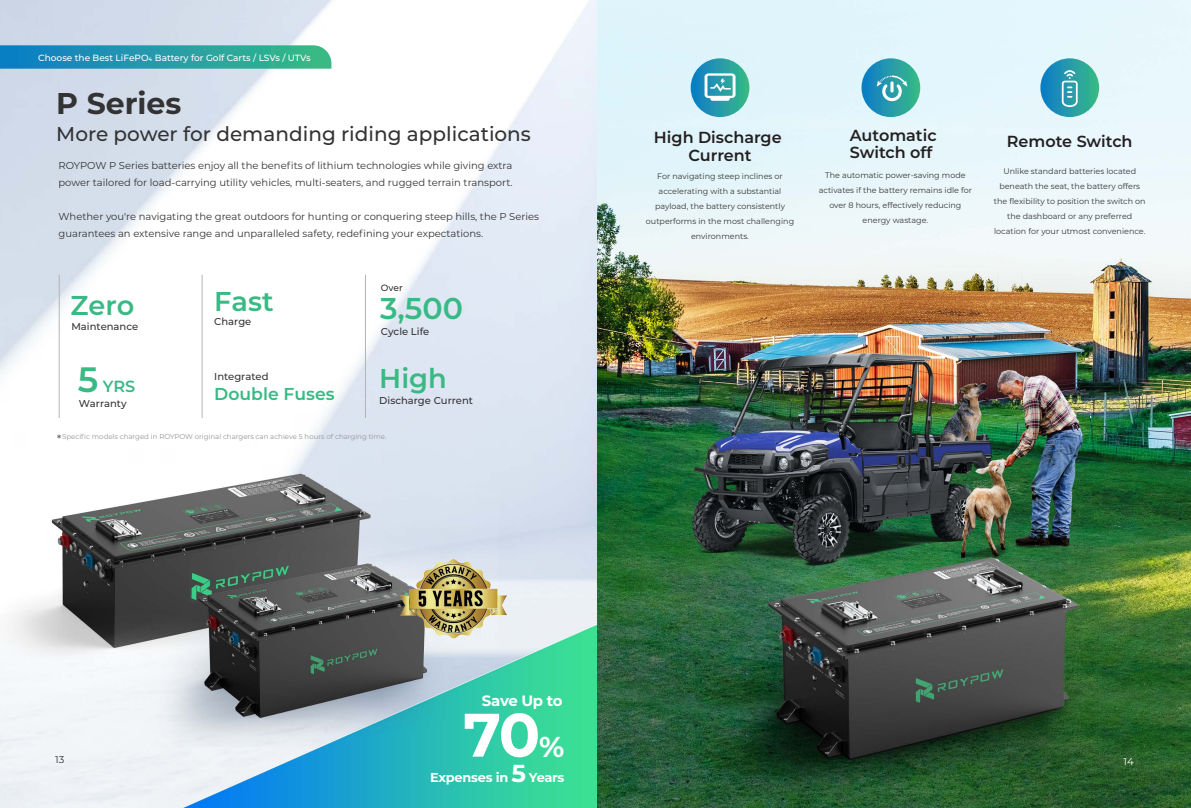
<style>
.page{position:relative;width:1191px;height:808px;background:#fff}
.page>*{position:absolute;margin:0;border:0;box-sizing:border-box;transform-origin:0 0}
.t1{font:700 61.2px "Montserrat";color:#fff}
.t2{font:600 30.1px "Montserrat";color:#39b984}
.t3{font:700 30px "Montserrat";color:#333334}
.t4{font:600 27.2px "Montserrat";color:#39b984}
.t5{font:500 20px "Montserrat";color:#333334}
.t6{font:600 17.2px "Montserrat";color:#39b984}
.t7{font:600 16.1px "Montserrat";color:#39b984}
.t8{font:600 16px/17.2px "Montserrat";color:#231f20;text-align:center}
.t9{font:700 14.9px "Montserrat";letter-spacing:-.03em;color:#fff}
.t10{font:700 12.9px "Montserrat";letter-spacing:-.02em;color:#fff}
.t11{font:10px/17px "Montserrat";color:#343434}
.t12{font:500 10px "Montserrat";color:#333334}
.t13{font:10px "Montserrat";color:#333334}
.t14{font:10px "Montserrat";color:#fff}
.t15{font:600 10px "Montserrat";color:#67696b}
.t16{font:500 9.1px "Montserrat";color:#333334}
.t17{font:500 9px "Montserrat";color:#fff}
.t18{font:8px/15px "Montserrat";color:#343434;text-align:center}
.t19{font:7px "Montserrat";color:#939498}
.s1{font-size:35.2px}
.s2{font-size:28.8px}
.s3{font-size:24.5px}
</style>
<div class="page">
<img style="left:0;top:0;width:1191px;height:808px">
<svg style="left:690px;top:58px;width:59px;height:59px;background:#2a9eab"></svg>
<svg style="left:704px;top:73px;width:31px;height:28px"></svg>
<img style="left:401px;top:559px;width:105px;height:80px">
<svg style="left:0;top:45px;width:331px;height:24px;background:#2a9ea9"></svg>
<svg style="left:861px;top:58px;width:59px;height:59px;background:#289daa"></svg>
<svg style="left:876px;top:76px;width:31px;height:25px"></svg>
<div style="left:1040px;top:58px;width:59px;height:59px;background:linear-gradient(to right,#127ecc,#38b986);border-radius:29px"></div>
<svg style="left:1061px;top:70px;width:16px;height:37px"></svg>
<hr style="left:59px;top:275px;width:1px;height:143px;background:#b2b4b6">
<hr style="left:202px;top:275px;width:1px;height:143px;background:#b2b4b6">
<hr style="left:365px;top:275px;width:1px;height:143px;background:#b2b4b6">
<p class="t17" style="left:38px;top:51px;width:274px">Choose the Best LiFePO4 Battery for Golf Carts / LSVs / UTVs</p>
<h3 class="t3" style="left:56px;top:82px;width:127px">P Series</h3>
<h3 class="t5" style="left:56px;top:120px;width:476px">More power for demanding riding applications</h3>
<p class="t11" style="left:59px;top:157px;width:455px">ROYPOW P Series batteries enjoy all the benefits of lithium technologies while giving extra power tailored for load-carrying utility vehicles, multi-seaters, and rugged terrain transport.</p>
<p class="t11" style="left:59px;top:208px;width:482px">Whether you're navigating the great outdoors for hunting or conquering steep hills, the P Series guarantees an extensive range and unparalleled safety, redefining your expectations.</p>
<h3 class="t4" style="left:70px;top:286px;width:65px">Zero</h3>
<p class="t12" style="left:71px;top:319px;width:68px">Maintenance</p>
<h3 class="t7" style="left:78px;top:375px;width:59px"><span class="s1">5</span> YRS</h3>
<p class="t12" style="left:79px;top:397px;width:49px">Warranty</p>
<h3 class="t4" style="left:214px;top:282px;width:61px">Fast</h3>
<p class="t12" style="left:214px;top:315px;width:39px">Charge</p>
<p class="t12" style="left:214px;top:369px;width:56px">Integrated</p>
<h3 class="t6" style="left:214px;top:382px;width:122px">Double Fuses</h3>
<p class="t16" style="left:381px;top:281px;width:24px">Over</p>
<h2 class="t2" style="left:380px;top:287px;width:84px">3,500</h2>
<p class="t12" style="left:381px;top:324px;width:50px">Cycle Life</p>
<h3 class="t4" style="left:379px;top:359px;width:69px">High</h3>
<p class="t12" style="left:379px;top:393px;width:95px">Discharge Current</p>
<p class="t19" style="left:62px;top:432px;width:326px">Specific models charged in ROYPOW original chargers can achieve 5 hours of charging time.</p>
<p class="t15" style="left:57px;top:432px;width:6px">*</p>
<h3 class="t8" style="left:654px;top:128px;width:129px">High Discharge<br>Current</h3>
<p class="t18" style="left:646px;top:169px;width:150px">For navigating steep inclines or accelerating with a substantial payload, the battery consistently outperforms in the most challenging environments.</p>
<h3 class="t8" style="left:850px;top:126px;width:88px;text-align:left">Automatic<br>Switch off</h3>
<p class="t18" style="left:818px;top:168px;width:155px">The automatic power-saving mode activates if the battery remains idle for over 8 hours, effectively reducing energy wastage.</p>
<h3 class="t8" style="left:1007px;top:132px;width:127px">Remote Switch</h3>
<p class="t18" style="left:993px;top:164px;width:153px">Unlike standard batteries located beneath the seat, the battery offers the flexibility to position the switch on the dashboard or any preferred location for your utmost convenience.</p>
<h3 class="t9" style="left:482px;top:690px;width:82px">Save Up to</h3>
<h1 class="t1" style="left:463px;top:691px;width:103px">70<span class="s2">%</span></h1>
<h3 class="t10" style="left:430px;top:768px;width:136px">Expenses in <span class="s3">5</span> Years</h3>
<p class="t13" style="left:55px;top:752px;width:11px">13</p>
<p class="t14" style="left:1123px;top:755px;width:12px">14</p>
</div>
